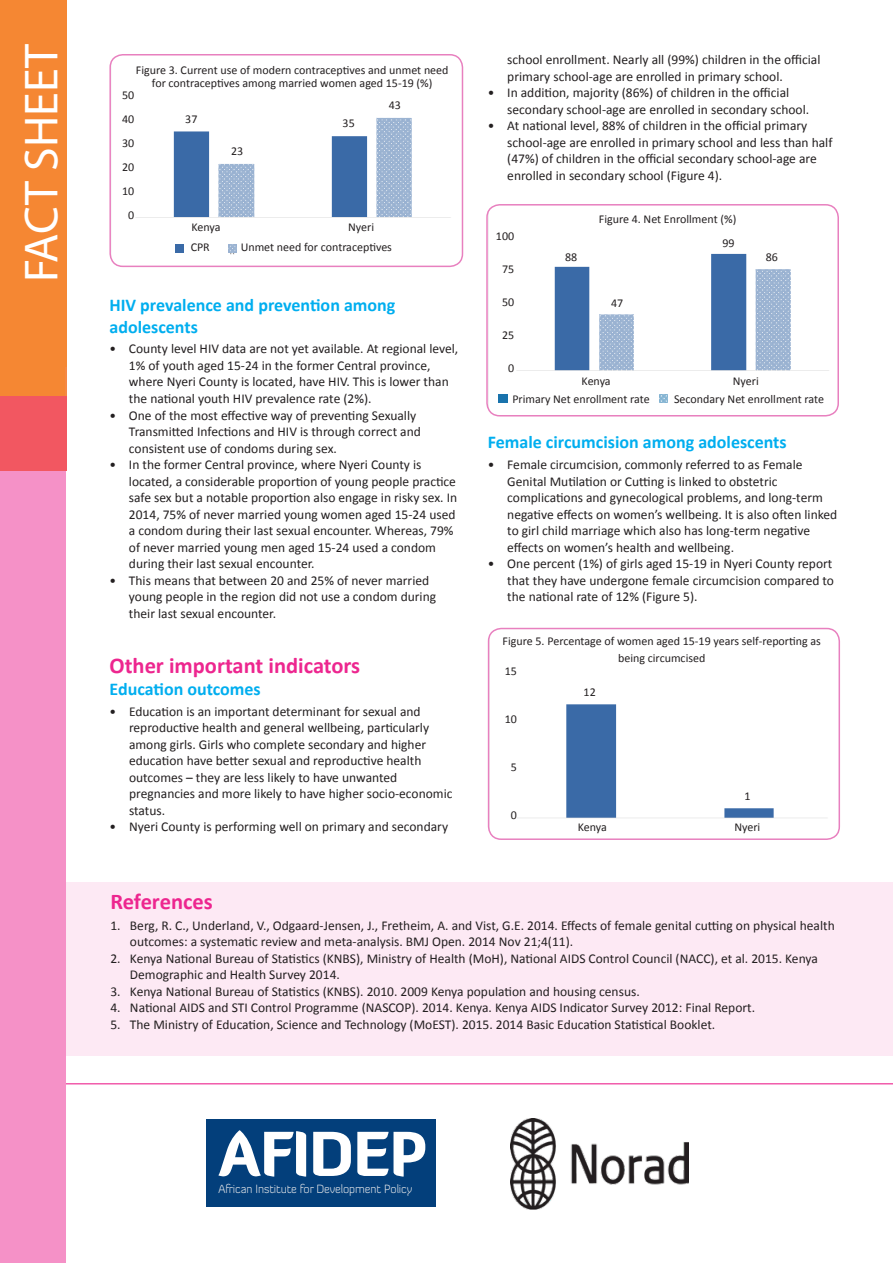
<style>
.page{position:relative;width:893px;height:1263px;background:#fff}
.page>*{position:absolute;margin:0;border:0;box-sizing:border-box;transform-origin:0 0}
.M_D_body_text{font:900 60.75px "Diavlo";letter-spacing:-.01em;color:#fff}
.t1{font:48px "Myriad Pro";color:#fff}
.Tabs{font:700 22.5px "Calibri";color:#ed268f}
.Sub_head{font:700 18px/21.6px "Calibri";color:#00aeef}
.Tabs-2{font:13.5px/16.5px "Calibri";color:#231f20}
.Body{font:12px/16.5px "Calibri";color:#231f20;text-align:center}
.M_D_body_text-2{font:300 12px "Diavlo";letter-spacing:-.01em;color:#e6e7e9}
</style>
<div class="page">
<img style="left:489px;top:628px;width:350px;height:211px">
<div style="left:488px;top:628px;width:352px;height:212px;border:2px solid #e880bf;border-radius:13px"></div>
<img style="left:489px;top:205px;width:349px;height:211px">
<div style="left:486px;top:204px;width:353px;height:212px;border:2px solid #e880bf;border-radius:13px"></div>
<img style="left:112px;top:55px;width:350px;height:210px">
<div style="left:109px;top:54px;width:354px;height:213px;border:1px solid #e880bf;border-radius:13px"></div>
<hr style="left:54px;top:1083px;width:839px;height:1px;background:#ed268f">
<div style="left:53px;top:882px;width:840px;height:174px;background:#fde9f4"></div>
<img style="left:510px;top:1119px;width:179px;height:90px">
<div style="left:0;top:0;width:66px;height:467px;background:#f58733"></div>
<div style="left:0;top:367px;width:66px;height:896px;background:#f591c7"></div>
<div style="left:0;top:396px;width:66px;height:75px;background:#f25761"></div>
<div style="left:206px;top:1119px;width:230px;height:88px;background:#033f7b"></div>
<div style="left:600px;top:298px;width:34px;height:13px;background:#fff"></div>
<div style="left:549px;top:376px;width:263px;height:12px;background:#fff"></div>
<div style="left:545px;top:822px;width:263px;height:12px;background:#fff"></div>
<div style="left:554px;top:252px;width:34px;height:12px;background:#fff"></div>
<div style="left:711px;top:238px;width:34px;height:13px;background:#fff"></div>
<div style="left:755px;top:252px;width:34px;height:12px;background:#fff"></div>
<div style="left:571px;top:690px;width:34px;height:13px;background:#fff"></div>
<div style="left:573px;top:687px;width:34px;height:13px;background:#fff"></div>
<div style="left:730px;top:791px;width:34px;height:13px;background:#fff"></div>
<div style="left:507px;top:394px;width:322px;height:13px;background:#fff"></div>
<svg style="left:659px;top:394px;width:9px;height:9px"></svg>
<svg style="left:499px;top:394px;width:8px;height:9px"></svg>
<div style="left:534px;top:214px;width:267px;height:16px;background:#fff"></div>
<div style="left:497px;top:636px;width:330px;height:30px;background:#fff"></div>
<div style="left:495px;top:666px;width:22px;height:160px;background:#fff"></div>
<div style="left:492px;top:231px;width:22px;height:160px;background:#fff"></div>
<div style="left:156px;top:222px;width:278px;height:14px;background:#fff"></div>
<div style="left:129px;top:65px;width:327px;height:27px;background:#fff"></div>
<div style="left:382px;top:100px;width:26px;height:14px;background:#fff"></div>
<div style="left:336px;top:118px;width:25px;height:15px;background:#fff"></div>
<div style="left:224px;top:146px;width:26px;height:15px;background:#fff"></div>
<div style="left:179px;top:114px;width:25px;height:14px;background:#fff"></div>
<svg style="left:228px;top:244px;width:8px;height:9px"></svg>
<svg style="left:175px;top:244px;width:9px;height:9px"></svg>
<div style="left:191px;top:242px;width:37px;height:15px;background:#fff"></div>
<div style="left:238px;top:242px;width:164px;height:15px;background:#fff"></div>
<div style="left:117px;top:90px;width:17px;height:140px;background:#fff"></div>
<p class="t1" style="left:15px;top:282px;width:240px;rotate:-90deg">FACT SHEET</p>
<p class="Body" style="left:136px;top:63px;width:314px;line-height:13.5px">Figure 3. Current use of modern contraceptives and unmet need for contraceptives among married women aged 15-19 (%)</p>
<p class="Body" style="left:389px;top:96px;width:14px">43</p>
<p class="Body" style="left:343px;top:114px;width:14px">35</p>
<p class="Body" style="left:231px;top:143px;width:14px">23</p>
<p class="Body" style="left:122px;top:86px;width:14px">50</p>
<p class="Body" style="left:122px;top:110px;width:14px">40</p>
<p class="Body" style="left:122px;top:134px;width:14px">30</p>
<p class="Body" style="left:122px;top:158px;width:14px">20</p>
<p class="Body" style="left:122px;top:182px;width:14px">10</p>
<p class="Body" style="left:128px;top:206px;width:8px">0</p>
<p class="Body" style="left:185px;top:110px;width:14px">37</p>
<p class="Body" style="left:192px;top:218px;width:31px">Kenya</p>
<p class="Body" style="left:348px;top:218px;width:27px">Nyeri</p>
<p class="Body" style="left:191px;top:238px;width:21px">CPR</p>
<p class="Body" style="left:241px;top:238px;width:153px">Unmet need for contraceptives</p>
<p class="Sub_head" style="left:109px;top:293px;width:288px">HIV prevalence and prevention among adolescents</p>
<p class="Tabs-2" style="left:129px;top:340px;width:331px;text-indent:-20px">• County level HIV data are not yet available. At regional level, 1% of youth aged 15-24 in the former Central province, where Nyeri County is located, have HIV. This is lower than the national youth HIV prevalence rate (2%).</p>
<p class="Tabs-2" style="left:129px;top:406px;width:293px;text-indent:-20px">• One of the most effective way of preventing Sexually<br>Transmitted Infections and HIV is through correct and consistent use of condoms during sex.</p>
<p class="Tabs-2" style="left:129px;top:456px;width:330px;text-indent:-20px">• In the former Central province, where Nyeri County is located, a considerable proportion of young people practice safe sex but a notable proportion also engage in risky sex. In 2014, 75% of never married young women aged 15-24 used a condom during their last sexual encounter. Whereas, 79% of never married young men aged 15-24 used a condom during their last sexual encounter.</p>
<p class="Tabs-2" style="left:129px;top:571px;width:309px;text-indent:-20px">• This means that between 20 and 25% of never married young people in the region did not use a condom during their last sexual encounter.</p>
<p class="Tabs" style="left:110px;top:652px;width:252px">Other important indicators</p>
<p class="Sub_head" style="left:110px;top:677px;width:153px">Education outcomes</p>
<p class="Tabs-2" style="left:129px;top:702px;width:325px;text-indent:-20px">• Education is an important determinant for sexual and reproductive health and general wellbeing, particularly among girls. Girls who complete secondary and higher education have better sexual and reproductive health outcomes – they are less likely to have unwanted pregnancies and more likely to have higher socio-economic status.</p>
<p class="Tabs-2" style="left:110px;top:818px;width:340px">• Nyeri County is performing well on primary and secondary</p>
<p class="Tabs-2" style="left:507px;top:51px;width:315px">school enrollment. Nearly all (99%) children in the official primary school-age are enrolled in primary school.</p>
<p class="Tabs-2" style="left:507px;top:84px;width:303px;text-indent:-20px">• In addition, majority (86%) of children in the official secondary school-age are enrolled in secondary school.</p>
<p class="Tabs-2" style="left:507px;top:117px;width:327px;text-indent:-20px">• At national level, 88% of children in the official primary school-age are enrolled in primary school and less than half (47%) of children in the official secondary school-age are enrolled in secondary school (Figure 4).</p>
<p class="Body" style="left:496px;top:227px;width:20px">100</p>
<p class="Body" style="left:502px;top:260px;width:14px">75</p>
<p class="Body" style="left:502px;top:293px;width:14px">50</p>
<p class="Body" style="left:502px;top:326px;width:14px">25</p>
<p class="Body" style="left:508px;top:359px;width:8px">0</p>
<p class="Body" style="left:565px;top:248px;width:14px">88</p>
<p class="Body" style="left:599px;top:210px;width:139px">Figure 4. Net Enrollment (%)</p>
<p class="Body" style="left:611px;top:295px;width:14px">47</p>
<p class="Body" style="left:722px;top:234px;width:14px">99</p>
<p class="Body" style="left:766px;top:248px;width:14px">86</p>
<p class="Body" style="left:582px;top:372px;width:31px">Kenya</p>
<p class="Body" style="left:733px;top:372px;width:27px">Nyeri</p>
<p class="Body" style="left:512px;top:390px;width:139px">Primary Net enrollment rate</p>
<p class="Body" style="left:674px;top:390px;width:151px">Secondary Net enrollment rate</p>
<p class="Sub_head" style="left:488px;top:431px;width:300px">Female circumcision among adolescents</p>
<p class="Tabs-2" style="left:507px;top:456px;width:331px;text-indent:-20px">• Female circumcision, commonly referred to as Female Genital Mutilation or Cutting is linked to obstetric complications and gynecological problems, and long-term negative effects on women’s wellbeing. It is also often linked to girl child marriage which also has long-term negative effects on women’s health and wellbeing.</p>
<p class="Tabs-2" style="left:507px;top:555px;width:328px;text-indent:-20px">• One percent (1%) of girls aged 15-19 in Nyeri County report that they have undergone female circumcision compared to the national rate of 12% (Figure 5).</p>
<p class="Body" style="left:503px;top:632px;width:320px">Figure 5. Percentage of women aged 15-19 years self-reporting as being circumcised</p>
<p class="Body" style="left:505px;top:662px;width:14px">15</p>
<p class="Body" style="left:505px;top:710px;width:14px">10</p>
<p class="Body" style="left:511px;top:758px;width:8px">5</p>
<p class="Body" style="left:511px;top:806px;width:8px">0</p>
<p class="Body" style="left:584px;top:684px;width:14px">12</p>
<p class="Body" style="left:581px;top:686px;width:14px">78</p>
<p class="Body" style="left:744px;top:787px;width:8px">1</p>
<p class="Body" style="left:578px;top:818px;width:31px">Kenya</p>
<p class="Body" style="left:734px;top:818px;width:27px">Nyeri</p>
<p class="Tabs" style="left:110px;top:888px;width:104px">References</p>
<p class="Tabs-2" style="left:130px;top:916px;width:706px;text-indent:-20px">1. Berg, R. C., Underland, V., Odgaard-Jensen, J., Fretheim, A. and Vist, G.E. 2014. Effects of female genital cutting on physical health outcomes: a systematic review and meta-analysis. BMJ Open. 2014 Nov 21;4(11).</p>
<p class="Tabs-2" style="left:130px;top:949px;width:689px;text-indent:-20px">2. Kenya National Bureau of Statistics (KNBS), Ministry of Health (MoH), National AIDS Control Council (NACC), et al. 2015. Kenya<br>Demographic and Health Survey 2014.</p>
<p class="Tabs-2" style="left:110px;top:982px;width:531px">3. Kenya National Bureau of Statistics (KNBS). 2010. 2009 Kenya population and housing census.</p>
<p class="Tabs-2" style="left:110px;top:999px;width:646px">4. National AIDS and STI Control Programme (NASCOP). 2014. Kenya. Kenya AIDS Indicator Survey 2012: Final Report.</p>
<p class="Tabs-2" style="left:110px;top:1015px;width:606px">5. The Ministry of Education, Science and Technology (MoEST). 2015. 2014 Basic Education Statistical Booklet.</p>
<p class="M_D_body_text" style="left:218px;top:1114px;width:210px">AFIDEP</p>
<p class="M_D_body_text-2" style="left:218px;top:1182px;width:195px">African Institute for Development Policy</p>
</div>
